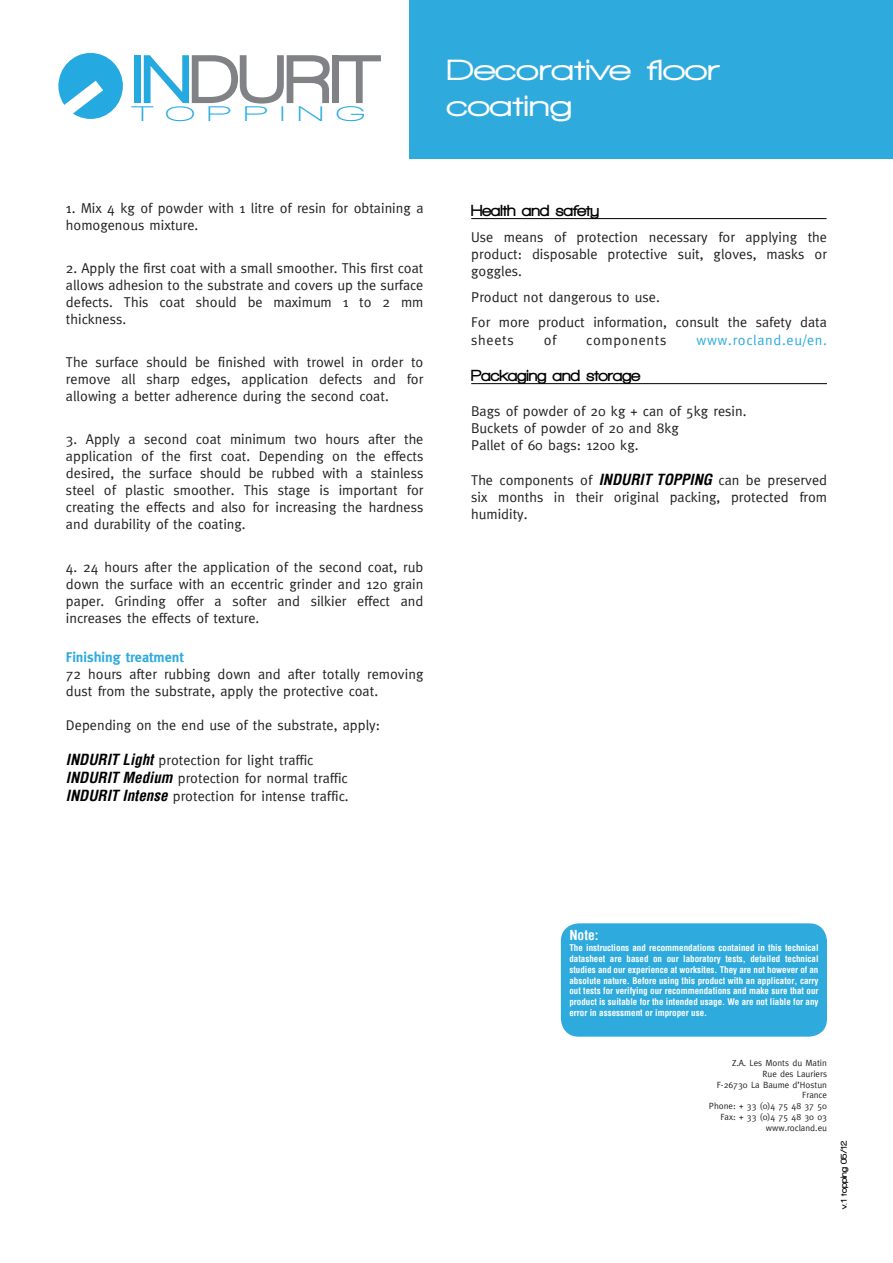
<style>
.page{position:relative;width:893px;height:1263px;background:#fff}
.page>*{position:absolute;margin:0;border:0;box-sizing:border-box;transform-origin:0 0}
.t1{font:900 70.65px "Walkway";color:#808285}
.t2{font:900 30px/36px "Walkway Expand";color:#fff}
.t3{font:700 21.6px "Walkway Ultra Expand";letter-spacing:.55em;color:#24aae1}
.t4{font:900 16.5px "Walkway";color:#000}
.t5{font:14.25px/17.1px "Meta";color:#231f20;text-align:justify}
.t6{font:700 14.25px "Meta";color:#2eaadd}
.t7{font:14.25px "Meta";letter-spacing:.045em;color:#2eaadd}
.t8{font:14.25px "Meta";letter-spacing:.045em;color:#231f20}
.t9{font:700 condensed 13.5px "Helvetica";color:#fff}
.t10{font:700 condensed 9px/10.8px "Helvetica";color:#fff;text-align:justify}
.t11{font:9px/10.8px "Meta";color:#231f20;text-align:right}
.t12{font:900 9px "Walkway";color:#000}
.s1{color:#24aae1}
.s2{font-family:"Helvetica";font-weight:700;font-style:italic;font-stretch:condensed;font-size:15px;color:#000}
</style>
<div class="page">
<hr style="left:471px;top:218px;width:356px;height:1px;background:#000">
<hr style="left:471px;top:383px;width:356px;height:1px;background:#000">
<div style="left:561px;top:923px;width:266px;height:114px;background:#2eaadd;border-radius:18px"></div>
<div style="left:58px;top:53px;width:65px;height:66px;background:#24aae1;border-radius:50%"></div>
<div style="left:410px;top:0;width:483px;height:159px;background:#2eaadd"></div>
<svg style="left:58px;top:81px;width:45px;height:38px"></svg>
<h1 class="t1" style="left:133px;top:41px;width:247px"><span class="s1">IN</span>DURIT</h1>
<h2 class="t2" style="left:446px;top:52px;width:275px">Decorative floor coating</h2>
<h3 class="t3" style="left:132px;top:102px;width:236px">TOPPING</h3>
<p class="t5" style="left:66px;top:200px;width:359px">1. Mix 4 kg of powder with 1 litre of resin for obtaining a homogenous mixture.</p>
<p class="t5" style="left:66px;top:259px;width:359px">2. Apply the first coat with a small smoother. This first coat allows adhesion to the substrate and covers up the surface defects. This coat should be maximum 1 to 2 mm thickness.</p>
<p class="t5" style="left:66px;top:353px;width:359px">The surface should be finished with trowel in order to remove all sharp edges, application defects and for allowing a better adherence during the second coat.</p>
<p class="t5" style="left:66px;top:430px;width:359px">3. Apply a second coat minimum two hours after the application of the first coat. Depending on the effects desired, the surface should be rubbed with a stainless steel of plastic smoother. This stage is important for creating the effects and also for increasing the hardness and durability of the coating.</p>
<p class="t5" style="left:66px;top:558px;width:359px">4. 24 hours after the application of the second coat, rub down the surface with an eccentric grinder and 120 grain paper. Grinding offer a softer and silkier effect and increases the effects of texture.</p>
<p class="t6" style="left:66px;top:649px;width:119px">Finishing treatment</p>
<p class="t5" style="left:66px;top:665px;width:359px">72 hours after rubbing down and after totally removing dust from the substrate, apply the protective coat.</p>
<p class="t5" style="left:66px;top:717px;width:316px">Depending on the end use of the substrate, apply:</p>
<p class="t5" style="left:66px;top:751px;width:284px;line-height:18px;text-align:left"><span class="s2">INDURIT Light</span> protection for light traffic<br><span class="s2">INDURIT Medium</span> protection for normal traffic<br><span class="s2">INDURIT Intense</span> protection for intense traffic.</p>
<p class="t4" style="left:471px;top:202px;width:129px">Health and safety</p>
<p class="t5" style="left:471px;top:228px;width:357px">Use means of protection necessary for applying the product: disposable protective suit, gloves, masks or goggles.</p>
<p class="t5" style="left:471px;top:284px;width:357px;line-height:25.7px">Product not dangerous to use.<br>For more product information, consult the safety data</p>
<p class="t5" style="left:471px;top:331px;width:44px">sheets</p>
<p class="t5" style="left:544px;top:331px;width:14px">of</p>
<p class="t8" style="left:586px;top:331px;width:82px">components</p>
<p class="t7" style="left:696px;top:331px;width:132px">www.rocland.eu/en.</p>
<p class="t4" style="left:471px;top:367px;width:170px">Packaging and storage</p>
<p class="t5" style="left:471px;top:402px;width:277px;text-align:left">Bags of powder of 20 kg + can of 5kg resin.<br>Buckets of powder of 20 and 8kg<br>Pallet of 60 bags: 1200 kg.</p>
<p class="t5" style="left:471px;top:471px;width:357px">The components of <span class="s2">INDURIT TOPPING</span> can be preserved six months in their original packing, protected from humidity.</p>
<p class="t9" style="left:569px;top:926px;width:31px">Note:</p>
<p class="t10" style="left:569px;top:942px;width:251px">The instructions and recommendations contained in this technical datasheet are based on our laboratory tests, detailed technical studies and our experience at worksites. They are not however of an absolute nature. Before using this product with an applicator, carry out tests for verifying our recommendations and make sure that our product is suitable for the intended usage. We are not liable for any error in assessment or improper use.</p>
<p class="t11" style="left:709px;top:1057px;width:120px">Z.A. Les Monts du Matin<br>Rue des Lauriers<br>F-26730 La Baume d’Hostun<br>France<br>Phone: + 33 (0)4 75 48 37 50<br>Fax: + 33 (0)4 75 48 30 03 www.rocland.eu</p>
<p class="t12" style="left:839px;top:1209px;width:69px;rotate:-90deg">v.1 topping 05/12</p>
</div>
